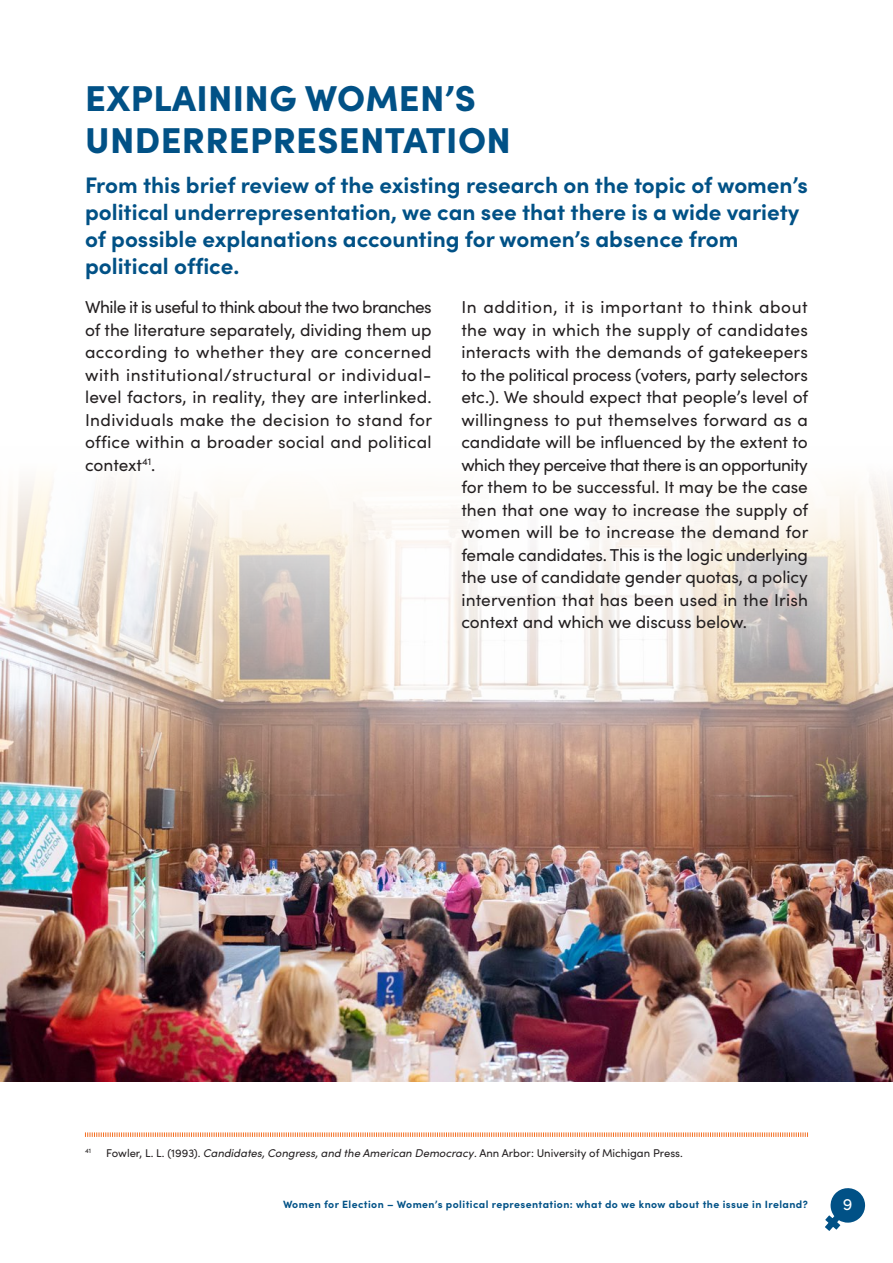
<style>
.page{position:relative;width:893px;height:1263px;background:#fff}
.page>*{position:absolute;margin:0;border:0;box-sizing:border-box;transform-origin:0 0}
.t1{font:900 36px/42px "Sofia Pro";letter-spacing:.01em;color:#015186}
.t2{font:700 22.5px/27px "Sofia Pro";color:#015186}
.t3{font:17.25px/22.5px "Sofia Pro";letter-spacing:.01em;color:#231f20;text-align:justify}
.t4{font:16.5px "Sofia Pro";color:#fff}
.t5{font:11.25px "Sofia Pro";color:#231f20}
.t6{font:700 10.5px "Sofia Pro";letter-spacing:.04em;color:#015186}
.t7{font:6.6px "Sofia Pro";color:#231f20}
.s1{font-style:italic}
</style>
<div class="page">
<img style="left:0;top:477px;width:893px;height:604px">
<svg style="left:85px;top:1132px;width:723px;height:5px"></svg>
<svg style="left:825px;top:1188px;width:40px;height:43px"></svg>
<h1 class="t1" style="left:85px;top:74px;width:427px">EXPLAINING WOMEN’S<br>UNDERREPRESENTATION</h1>
<h2 class="t2" style="left:85px;top:170px;width:724px">From this brief review of the existing research on the topic of women’s political underrepresentation, we can see that there is a wide variety of possible explanations accounting for women’s absence from political office.</h2>
<p class="t3" style="left:85px;top:295px;width:349px">While it is useful to think about the two branches of the literature separately, dividing them up according to whether they are concerned with institutional/structural or individual&shy;level factors, in reality, they are interlinked.<br>Individuals make the decision to stand for office within a broader social and political context<sup>41</sup>.</p>
<p class="t3" style="left:461px;top:295px;width:349px">In addition, it is important to think about the way in which the supply of candidates interacts with the demands of gatekeepers to the political process (voters, party selectors etc.). We should expect that people’s level of willingness to put themselves forward as a candidate will be influenced by the extent to which they perceive that there is an opportunity for them to be successful. It may be the case then that one way to increase the supply of women will be to increase the demand for female candidates. This is the logic underlying the use of candidate gender quotas, a policy intervention that has been used in the Irish context and which we discuss below.</p>
<p class="t7" style="left:85px;top:1146px;width:7px">41</p>
<p class="t5" style="left:106px;top:1144px;width:578px">Fowler, L. L. (1993). <span class="s1">Candidates, Congress, and the American Democracy</span>. Ann Arbor: University of Michigan Press.</p>
<p class="t6" style="left:283px;top:1196px;width:526px">Women for Election – Women’s political representation: what do we know about the issue in Ireland?</p>
<p class="t4" style="left:843px;top:1192px;width:11px">9</p>
</div>
